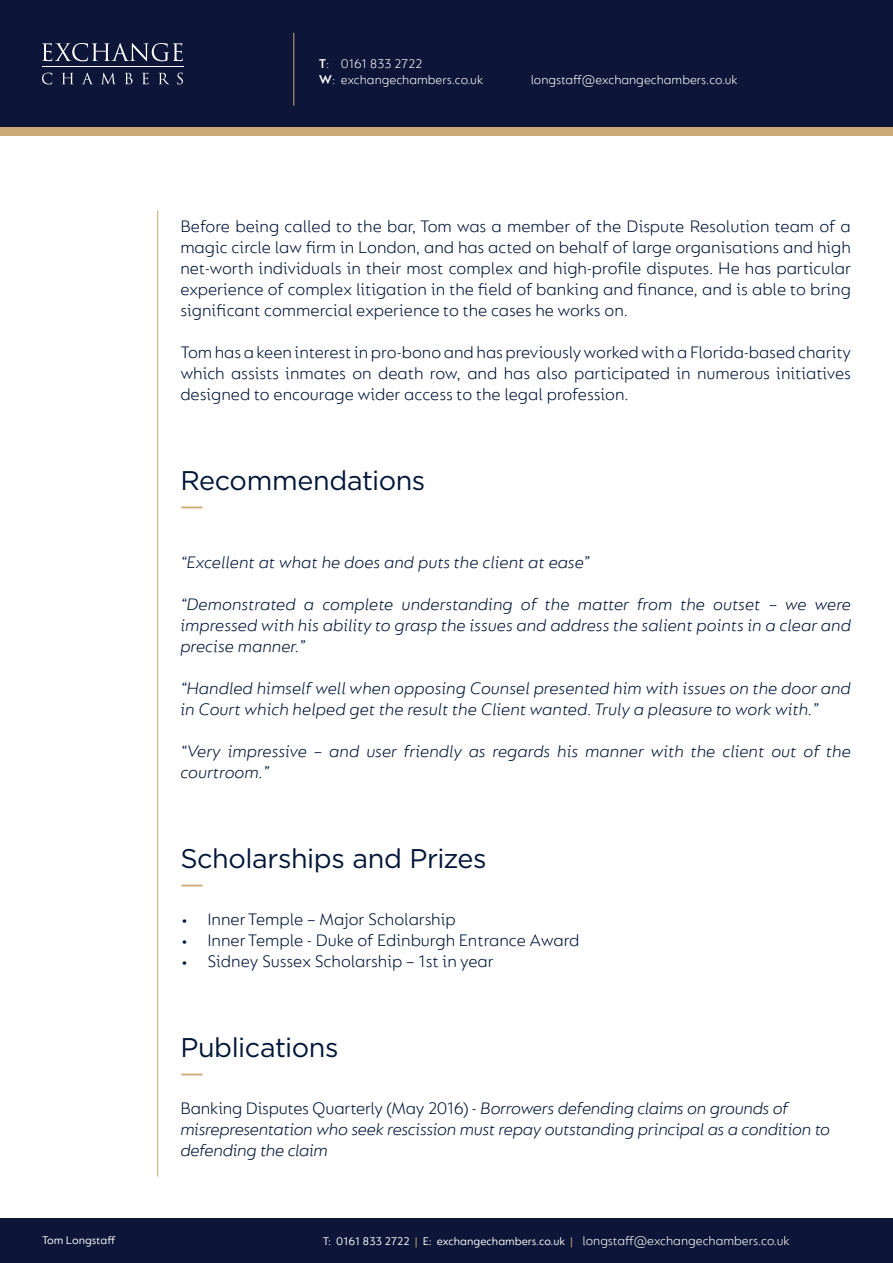
<style>
.page{position:relative;width:893px;height:1263px;background:#fff}
.page>*{position:absolute;margin:0;border:0;box-sizing:border-box;transform-origin:0 0}
.t1{font:27px "Gotham";letter-spacing:-.015em;color:#001537}
.t2{font:300 18px/21px "FS Lucas";color:#001537;text-align:justify}
.t3{font:italic 300 18px/21px "FS Lucas";color:#001537}
.t4{font:italic 300 18px/21px "FS Lucas";letter-spacing:-.02em;color:#001537}
.t5{font:300 13.5px/16.2px "FS Lucas";color:#fff}
.t6{font:12px "FS Lucas";color:#fff}
.s1{font-weight:600}
.s2{font-style:normal}
.s3{color:#cbaa76}
</style>
<div class="page">
<div style="left:0;top:64px;width:893px;height:72px;background:#cbaa76"></div>
<div style="left:0;top:0;width:893px;height:127px;background:#0d1638"></div>
<div style="left:0;top:1219px;width:893px;height:44px;background:#0d1638"></div>
<hr style="left:42px;top:67px;width:142px;height:1px;background:#fff">
<svg style="left:42px;top:43px;width:141px;height:18px"></svg>
<svg style="left:42px;top:73px;width:10px;height:11px"></svg>
<svg style="left:62px;top:73px;width:11px;height:11px"></svg>
<svg style="left:82px;top:73px;width:11px;height:11px"></svg>
<svg style="left:102px;top:73px;width:13px;height:11px"></svg>
<svg style="left:125px;top:73px;width:8px;height:11px"></svg>
<svg style="left:142px;top:73px;width:7px;height:11px"></svg>
<svg style="left:159px;top:73px;width:10px;height:11px"></svg>
<svg style="left:177px;top:73px;width:6px;height:11px"></svg>
<hr style="left:293px;top:33px;width:1px;height:73px;background:#cbaa76">
<hr style="left:157px;top:211px;width:1px;height:966px;background:#cbaa76">
<svg style="left:181px;top:507px;width:21px;height:1px"></svg>
<svg style="left:181px;top:885px;width:21px;height:1px"></svg>
<svg style="left:181px;top:1074px;width:21px;height:1px"></svg>
<p class="t5" style="left:319px;top:55px;width:166px"><span class="s1">T</span>: 0161 833 2722<br><span class="s1">W</span>: exchangechambers.co.uk</p>
<p class="t5" style="left:531px;top:71px;width:208px">longstaff@exchangechambers.co.uk</p>
<p class="t2" style="left:180px;top:215px;width:672px">Before being called to the bar, Tom was a member of the Dispute Resolution team of a magic circle law firm in London, and has acted on behalf of large organisations and high net-worth individuals in their most complex and high-profile disputes. He has particular experience of complex litigation in the field of banking and finance, and is able to bring significant commercial experience to the cases he works on.</p>
<p class="t2" style="left:180px;top:341px;width:672px">Tom has a keen interest in pro-bono and has previously worked with a Florida-based charity which assists inmates on death row, and has also participated in numerous initiatives designed to encourage wider access to the legal profession.</p>
<p class="t1" style="left:180px;top:463px;width:247px">Recommendations</p>
<p class="t3" style="left:180px;top:551px;width:411px">“Excellent at what he does and puts the client at ease”</p>
<p class="t3" style="left:180px;top:593px;width:672px;text-align:justify">“Demonstrated a complete understanding of the matter from the outset – we were impressed with his ability to grasp the issues and address the salient points in a clear and precise manner.”</p>
<p class="t3" style="left:180px;top:677px;width:672px">“Handled himself well when opposing Counsel presented him with issues on the door and in Court which helped get the result the Client wanted. Truly a pleasure to work with.”</p>
<p class="t3" style="left:180px;top:740px;width:672px">“Very impressive – and user friendly as regards his manner with the client out of the courtroom.”</p>
<p class="t1" style="left:180px;top:841px;width:308px">Scholarships and Prizes</p>
<p class="t2" style="left:180px;top:908px;width:277px">• Inner Temple – Major Scholarship</p>
<p class="t2" style="left:180px;top:929px;width:401px">• Inner Temple - Duke of Edinburgh Entrance Award</p>
<p class="t2" style="left:180px;top:950px;width:315px">• Sidney Sussex Scholarship – 1st in year</p>
<p class="t1" style="left:180px;top:1030px;width:160px">Publications</p>
<p class="t4" style="left:180px;top:1097px;width:651px"><span class="s2">Banking Disputes Quarterly (May 2016) -</span> Borrowers defending claims on grounds of misrepresentation who seek rescission must repay outstanding principal as a condition to defending the claim</p>
<p class="t6" style="left:42px;top:1233px;width:75px">Tom Longstaff</p>
<p class="t6" style="left:323px;top:1235px;width:252px">T: 0161 833 2722 <span class="s3">|</span> E: exchangechambers.co.uk <span class="s3">|</span></p>
<p class="t5" style="left:583px;top:1233px;width:208px">longstaff@exchangechambers.co.uk</p>
</div>
